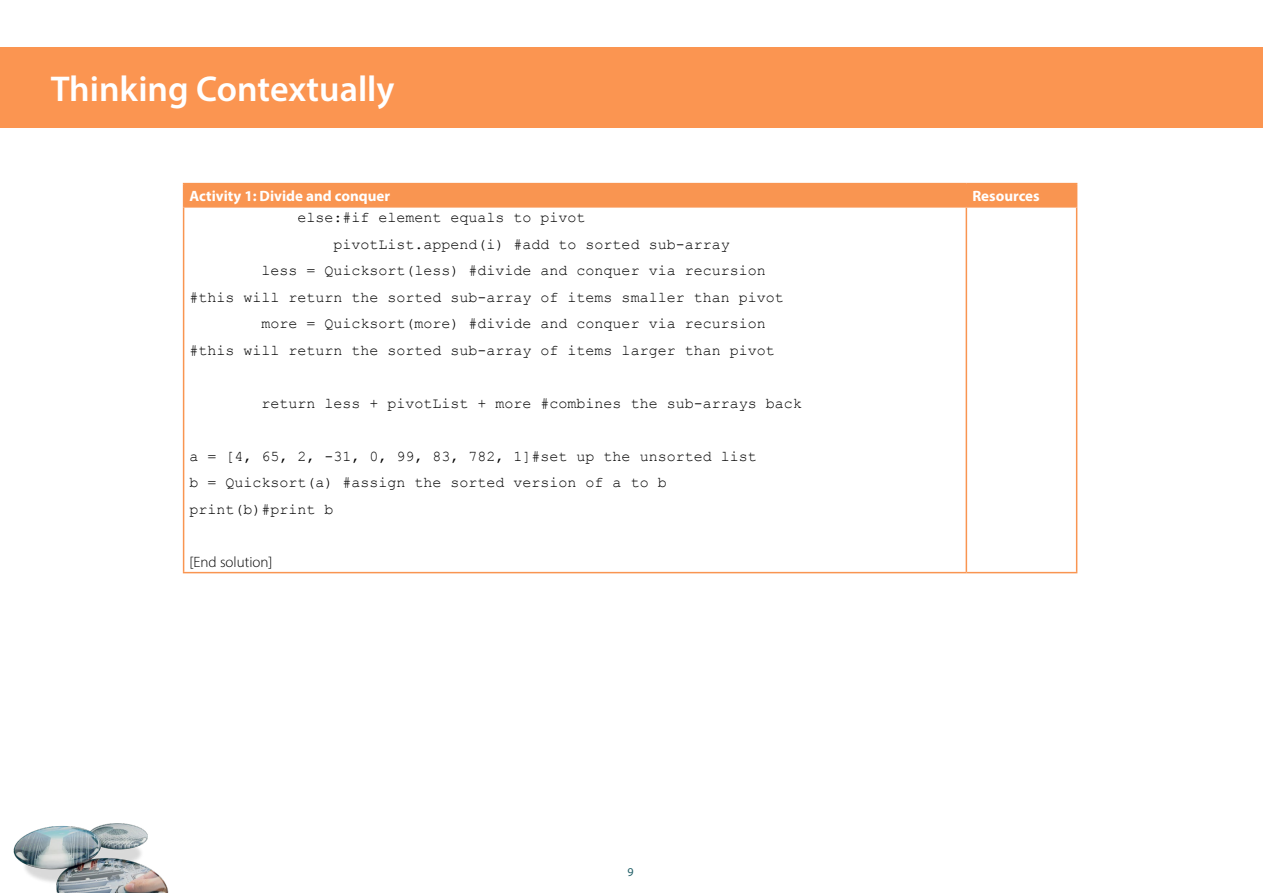
<style>
.page{position:relative;width:1263px;height:893px;background:#fff}
.page>*{position:absolute;margin:0;border:0;box-sizing:border-box;transform-origin:0 0}
.t1{font:600 36px "Myriad Pro";color:#fff}
.TCont_body{font:15px "Courier New";color:#000}
.TCont_TableHeading{font:700 15px "Myriad Pro";color:#fff}
.TCont_body-2{font:300 15px "Myriad Pro";color:#000}
.t2{font:12px "Myriad Pro";color:#215f67}
</style>
<div class="page">
<img style="left:13px;top:823px;width:156px;height:70px">
<hr style="left:183px;top:208px;width:1px;height:364px;background:#f99551">
<hr style="left:966px;top:208px;width:1px;height:364px;background:#f99551">
<hr style="left:1076px;top:208px;width:1px;height:364px;background:#f99551">
<hr style="left:183px;top:572px;width:783px;height:1px;background:#f99551">
<hr style="left:966px;top:572px;width:111px;height:1px;background:#f99551">
<hr style="left:183px;top:183px;width:783px;height:1px;background:#f99551">
<hr style="left:966px;top:183px;width:111px;height:1px;background:#f99551">
<div style="left:183px;top:184px;width:894px;height:22px;background:#f99551"></div>
<hr style="left:183px;top:206px;width:783px;height:2px;background:#f99551">
<hr style="left:966px;top:206px;width:111px;height:2px;background:#f99551">
<div style="left:0;top:47px;width:1263px;height:81px;background:#fb9551"></div>
<h1 class="t1" style="left:51px;top:66px;width:345px">Thinking Contextually</h1>
<p class="TCont_TableHeading" style="left:190px;top:186px;width:202px">Activity 1: Divide and conquer</p>
<p class="TCont_TableHeading" style="left:972px;top:186px;width:69px">Resources</p>
<p class="TCont_body" style="left:298px;top:210px;width:290px">else:#if element equals to pivot</p>
<p class="TCont_body" style="left:334px;top:237px;width:398px">pivotList.append(i) #add to sorted sub-array</p>
<p class="TCont_body" style="left:262px;top:263px;width:505px">less = Quicksort(less) #divide and conquer via recursion</p>
<p class="TCont_body" style="left:190px;top:290px;width:595px">#this will return the sorted sub-array of items smaller than pivot</p>
<p class="TCont_body" style="left:262px;top:316px;width:505px">more = Quicksort(more) #divide and conquer via recursion</p>
<p class="TCont_body" style="left:190px;top:343px;width:586px">#this will return the sorted sub-array of items larger than pivot</p>
<p class="TCont_body" style="left:262px;top:396px;width:541px">return less + pivotList + more #combines the sub-arrays back</p>
<p class="TCont_body" style="left:190px;top:449px;width:568px">a = [4, 65, 2, -31, 0, 99, 83, 782, 1]#set up the unsorted list</p>
<p class="TCont_body" style="left:190px;top:475px;width:479px">b = Quicksort(a) #assign the sorted version of a to b</p>
<p class="TCont_body" style="left:190px;top:502px;width:146px">print(b)#print b</p>
<p class="TCont_body-2" style="left:190px;top:553px;width:84px">[End solution]</p>
<p class="t2" style="left:627px;top:865px;width:8px">9</p>
</div>
